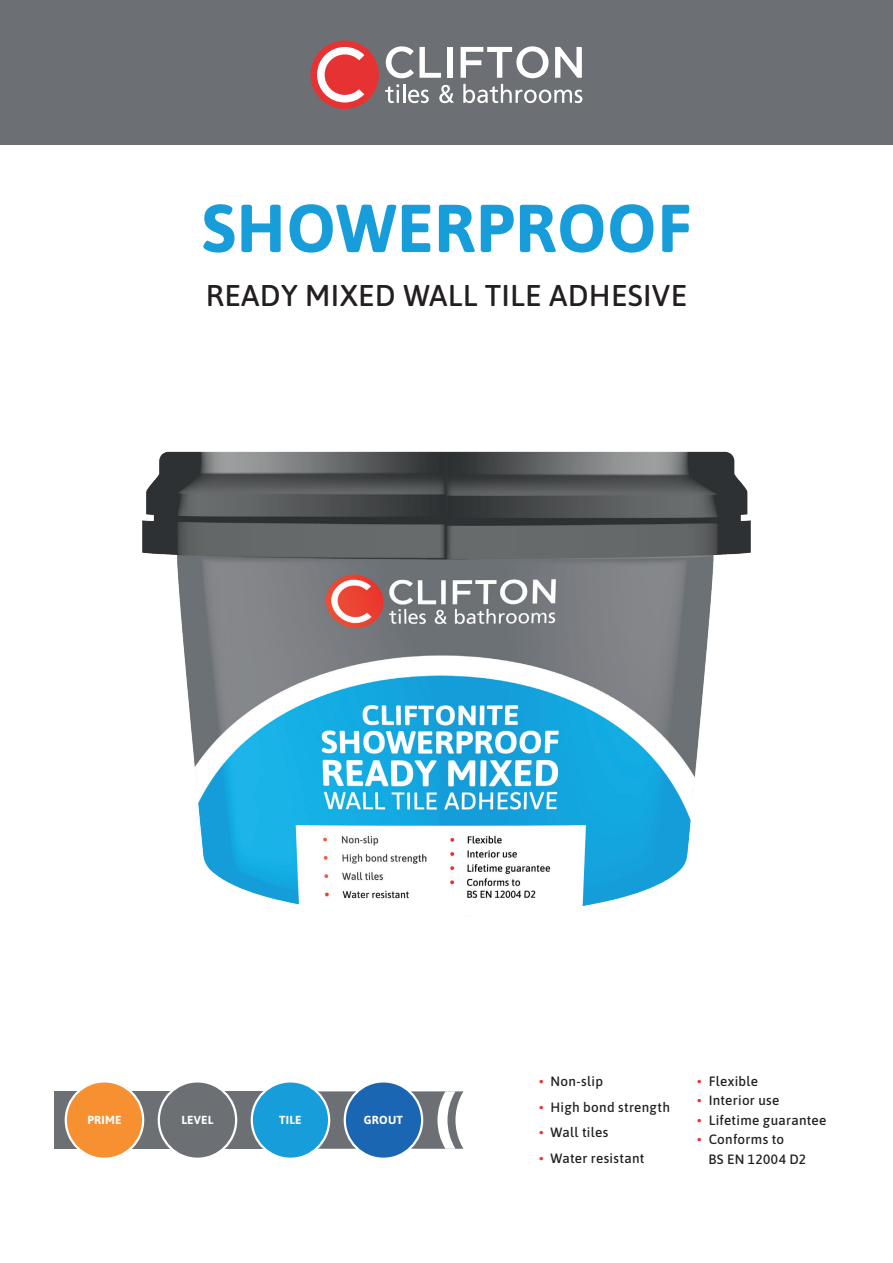
<style>
.page{position:relative;width:893px;height:1263px;background:#fff}
.page>*{position:absolute;margin:0;border:0;box-sizing:border-box;transform-origin:0 0}
.t1{font:700 67.5px "Asap";letter-spacing:.01em;color:#179dd9}
.t2{font:500 30px "Asap";letter-spacing:.01em;color:#231f20}
.t3{font:500 13.5px/19.5px "Asap";letter-spacing:.02em;color:#231f20}
.t4{font:700 11.7px "Asap";letter-spacing:.02em;color:#fff}
.s1{color:#e83132}
</style>
<div class="page">
<svg style="left:54px;top:1091px;width:410px;height:58px;background:#828589"></svg>
<div style="left:0;top:0;width:893px;height:144px;background:#6c7075"></div>
<img style="left:142px;top:451px;width:609px;height:455px">
<div style="left:311px;top:40px;width:68px;height:69px;background:#e63233;border-radius:50%"></div>
<svg style="left:317px;top:47px;width:47px;height:55px"></svg>
<div style="left:447px;top:47px;width:5px;height:31px;background:#fff"></div>
<svg style="left:555px;top:47px;width:27px;height:31px"></svg>
<svg style="left:386px;top:46px;width:55px;height:32px"></svg>
<svg style="left:461px;top:46px;width:88px;height:32px"></svg>
<hr style="left:403px;top:84px;width:3px;height:19px;background:#fff">
<svg style="left:385px;top:84px;width:14px;height:19px"></svg>
<svg style="left:408px;top:90px;width:21px;height:13px"></svg>
<svg style="left:439px;top:85px;width:15px;height:18px"></svg>
<svg style="left:463px;top:84px;width:119px;height:19px"></svg>
<div style="left:65px;top:1080px;width:79px;height:80px;background:#f69030;border:2px solid #fff;border-radius:50%"></div>
<div style="left:158px;top:1080px;width:79px;height:80px;background:#6c7075;border:2px solid #fff;border-radius:50%"></div>
<div style="left:251px;top:1080px;width:79px;height:80px;background:#179dd9;border:2px solid #fff;border-radius:50%"></div>
<div style="left:344px;top:1080px;width:79px;height:80px;background:#1a66b2;border:2px solid #fff;border-radius:50%"></div>
<h1 class="t1" style="left:202px;top:180px;width:491px">SHOWERPROOF</h1>
<h2 class="t2" style="left:206px;top:275px;width:483px">READY MIXED WALL TILE ADHESIVE</h2>
<p class="t4" style="left:87px;top:1111px;width:36px">PRIME</p>
<p class="t4" style="left:181px;top:1111px;width:34px">LEVEL</p>
<p class="t4" style="left:279px;top:1111px;width:24px">TILE</p>
<p class="t4" style="left:364px;top:1111px;width:41px">GROUT</p>
<p class="t3" style="left:539px;top:1070px;width:65px"><span class="s1">•</span> Non-slip</p>
<p class="t3" style="left:539px;top:1096px;width:132px"><span class="s1">•</span> High bond strength</p>
<p class="t3" style="left:539px;top:1122px;width:71px"><span class="s1">•</span> Wall tiles</p>
<p class="t3" style="left:539px;top:1148px;width:107px"><span class="s1">•</span> Water resistant</p>
<p class="t3" style="left:697px;top:1070px;width:62px"><span class="s1">•</span> Flexible</p>
<p class="t3" style="left:697px;top:1090px;width:84px"><span class="s1">•</span> Interior use</p>
<p class="t3" style="left:697px;top:1109px;width:131px"><span class="s1">•</span> Lifetime guarantee</p>
<p class="t3" style="left:708px;top:1129px;width:99px;text-indent:-11px"><span class="s1">•</span> Conforms to<br>BS EN 12004 D2</p>
</div>
